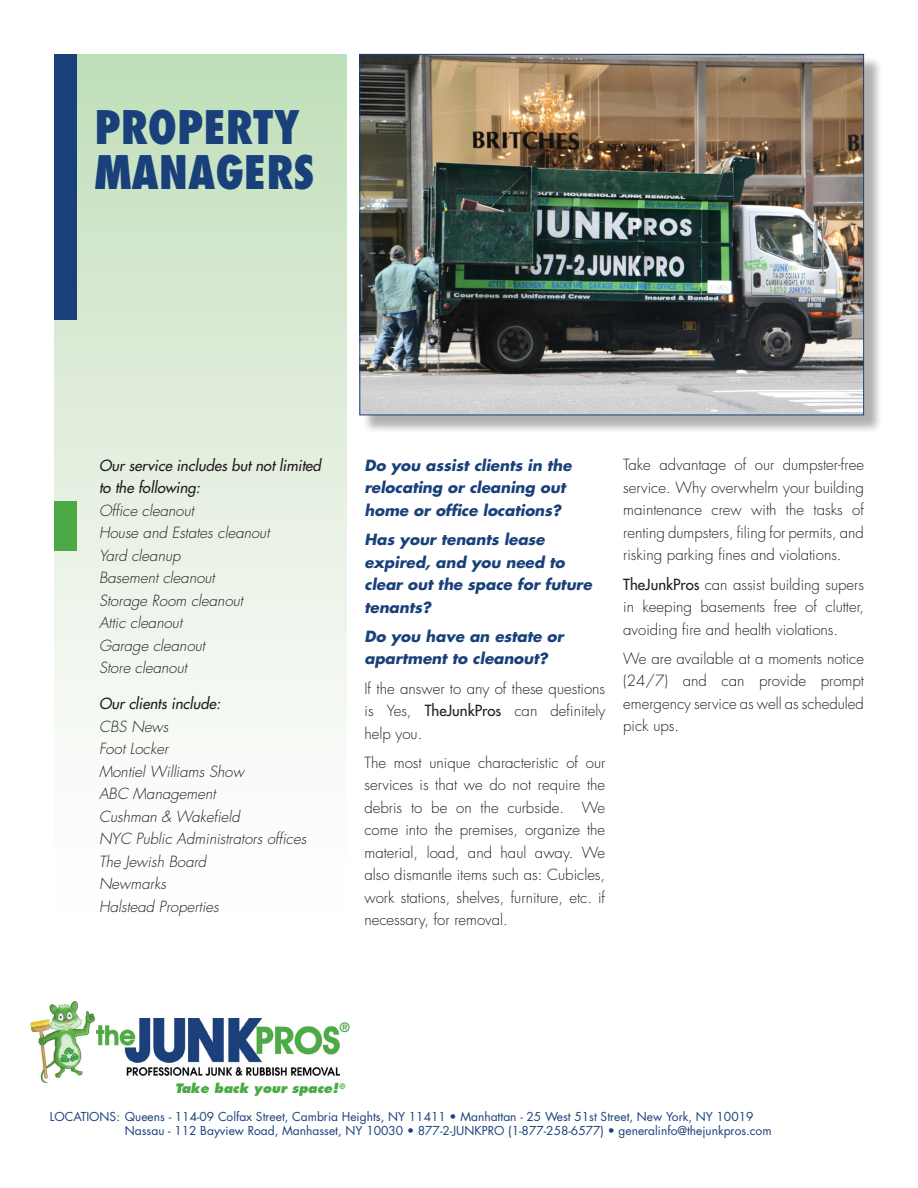
<style>
.page{position:relative;width:918px;height:1188px;background:#fff}
.page>*{position:absolute;margin:0;border:0;box-sizing:border-box;transform-origin:0 0}
.t1{font:800 condensed 45px "Futura";color:#19407b}
.t2{font:300 15px/22.5px "Futura";color:#231f20;text-align:justify}
.t3{font:italic 300 15px "Futura";color:#231f20}
.t4{font:italic 700 15px/22.5px "Futura";color:#19407b}
.t5{font:italic 15px "Futura";color:#231f20}
.t6{font:italic 800 12.75px "Futura";color:#4baa46}
.t7{font:700 12.45px "Futura";color:#4baa46}
.t8{font:12px "Futura";color:#19407b}
.s1{font-weight:400}
</style>
<div class="page">
<div style="left:54px;top:54px;width:292px;height:943px;background:linear-gradient(to bottom,#c3debc,#fff)"></div>
<div style="left:361px;top:55px;width:539px;height:396px;background:#231f20;opacity:.35"></div>
<img style="left:361px;top:56px;width:501px;height:357px">
<div style="left:54px;top:54px;width:22px;height:266px;background:#19407b"></div>
<div style="left:54px;top:501px;width:22px;height:50px;background:#4baa46"></div>
<img style="left:96px;top:1019px;width:243px;height:57px">
<img style="left:31px;top:1001px;width:64px;height:81px">
<p class="t1" style="left:94px;top:99px;width:207px">PROPERTY</p>
<p class="t1" style="left:94px;top:144px;width:222px">MANAGERS</p>
<p class="t5" style="left:99px;top:456px;width:223px">Our service includes but not limited</p>
<p class="t5" style="left:99px;top:478px;width:103px">to the following:</p>
<p class="t3" style="left:99px;top:501px;width:96px">Office cleanout</p>
<p class="t3" style="left:99px;top:524px;width:172px">House and Estates cleanout</p>
<p class="t3" style="left:99px;top:546px;width:83px">Yard cleanup</p>
<p class="t3" style="left:99px;top:569px;width:117px">Basement cleanout</p>
<p class="t3" style="left:99px;top:591px;width:146px">Storage Room cleanout</p>
<p class="t3" style="left:99px;top:614px;width:85px">Attic cleanout</p>
<p class="t3" style="left:99px;top:636px;width:108px">Garage cleanout</p>
<p class="t3" style="left:99px;top:659px;width:89px">Store cleanout</p>
<p class="t5" style="left:99px;top:694px;width:123px">Our clients include:</p>
<p class="t3" style="left:99px;top:717px;width:71px">CBS News</p>
<p class="t3" style="left:99px;top:740px;width:71px">Foot Locker</p>
<p class="t3" style="left:99px;top:762px;width:147px">Montiel Williams Show</p>
<p class="t3" style="left:99px;top:785px;width:118px">ABC Management</p>
<p class="t3" style="left:99px;top:807px;width:142px">Cushman &amp; Wakefield</p>
<p class="t3" style="left:99px;top:830px;width:209px">NYC Public Administrators offices</p>
<p class="t3" style="left:99px;top:852px;width:109px">The Jewish Board</p>
<p class="t3" style="left:99px;top:875px;width:69px">Newmarks</p>
<p class="t3" style="left:99px;top:897px;width:121px">Halstead Properties</p>
<p class="t4" style="left:364px;top:454px;width:209px">Do you assist clients in the relocating or cleaning out home or office locations?</p>
<p class="t4" style="left:364px;top:528px;width:229px">Has your tenants lease expired, and you need to clear out the space for future tenants?</p>
<p class="t4" style="left:364px;top:625px;width:201px">Do you have an estate or apartment to cleanout?</p>
<p class="t2" style="left:364px;top:677px;width:242px">If the answer to any of these questions is Yes, <span class="s1">TheJunkPros</span> can definitely help you.</p>
<p class="t2" style="left:364px;top:752px;width:242px">The most unique characteristic of our services is that we do not require the debris to be on the curbside. We come into the premises, organize the material, load, and haul away. We also dismantle items such as: Cubicles, work stations, shelves, furniture, etc. if necessary, for removal.</p>
<p class="t2" style="left:623px;top:454px;width:242px">Take advantage of our dumpster-free service. Why overwhelm your building maintenance crew with the tasks of renting dumpsters, filing for permits, and risking parking fines and violations.</p>
<p class="t2" style="left:623px;top:573px;width:242px"><span class="s1">TheJunkPros</span> can assist building supers in keeping basements free of clutter, avoiding fire and health violations.</p>
<p class="t2" style="left:623px;top:648px;width:242px">We are available at a moments notice (24/7) and can provide prompt emergency service as well as scheduled pick ups.</p>
<p class="t7" style="left:340px;top:1020px;width:12px">®</p>
<p class="t6" style="left:175px;top:1080px;width:172px">Take back your space! <sup>®</sup></p>
<p class="t8" style="left:50px;top:1109px;width:705px">LOCATIONS: Queens - 114-09 Colfax Street, Cambria Heights, NY 11411 • Manhattan - 25 West 51st Street, New York, NY 10019</p>
<p class="t8" style="left:125px;top:1123px;width:648px">Nassau - 112 Bayview Road, Manhasset, NY 10030 • 877-2-JUNKPRO (1-877-258-6577) • generalinfo@thejunkpros.com</p>
</div>
